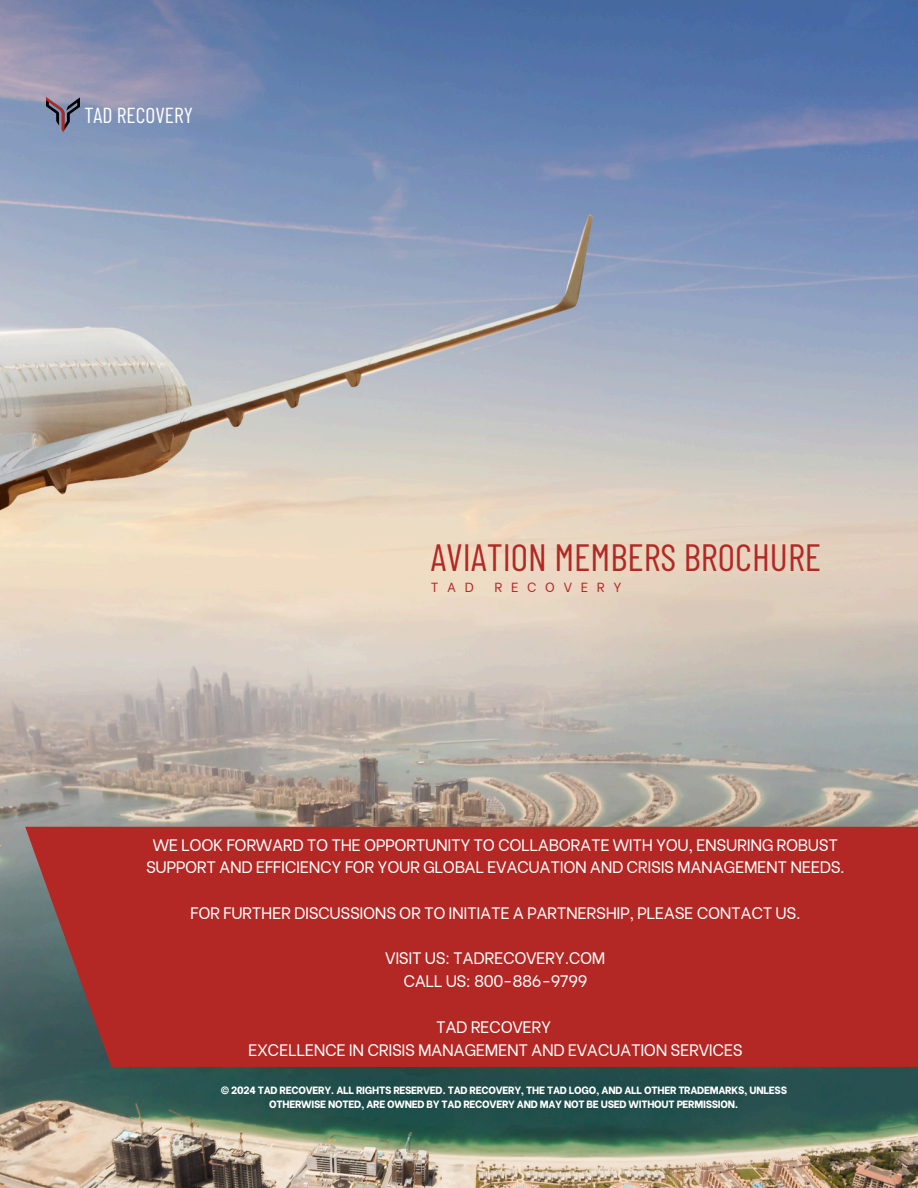
<style>
.page{position:relative;width:918px;height:1188px;background:#fff}
.page>*{position:absolute;margin:0;border:0;box-sizing:border-box;transform-origin:0 0}
.t1{font:37.95px "Barlow Condensed";color:#b32825}
.t2{font:21.75px "Barlow Condensed";color:#fff}
.t3{font:16.5px/22.8px "Be Vietnam";letter-spacing:-.025em;color:#fff;text-align:center}
.t4{font:13.2px "Be Vietnam";letter-spacing:.66em;color:#b32825}
.t5{font:800 10.5px/14px "Be Vietnam";letter-spacing:-.025em;color:#fff;text-align:center}
</style>
<div class="page">
<img style="left:0;top:0;width:918px;height:1188px">
<div style="left:25px;top:827px;width:893px;height:240px;background:#b32825"></div>
<img style="left:46px;top:97px;width:33px;height:34px">
<p class="t2" style="left:84px;top:101px;width:110px">TAD RECOVERY</p>
<p class="t1" style="left:431px;top:533px;width:392px">AVIATION MEMBERS BROCHURE</p>
<h1 class="t4" style="left:431px;top:577px;width:45px">TAD</h1>
<h1 class="t4" style="left:494px;top:577px;width:129px">RECOVERY</h1>
<h4 class="t3" style="left:146px;top:832px;width:700px">WE LOOK FORWARD TO THE OPPORTUNITY TO COLLABORATE WITH YOU, ENSURING ROBUST<br>SUPPORT AND EFFICIENCY FOR YOUR GLOBAL EVACUATION AND CRISIS MANAGEMENT NEEDS.</h4>
<h3 class="t3" style="left:190px;top:900px;width:612px">FOR FURTHER DISCUSSIONS OR TO INITIATE A PARTNERSHIP, PLEASE CONTACT US.</h3>
<h3 class="t3" style="left:385px;top:945px;width:222px">VISIT US: TADRECOVERY.COM<br>CALL US: 800-886-9799</h3>
<h3 class="t3" style="left:248px;top:1014px;width:496px">TAD RECOVERY<br>EXCELLENCE IN CRISIS MANAGEMENT AND EVACUATION SERVICES</h3>
<h2 class="t5" style="left:221px;top:1082px;width:568px">© 2024 TAD RECOVERY. ALL RIGHTS RESERVED. TAD RECOVERY, THE TAD LOGO, AND ALL OTHER TRADEMARKS, UNLESS<br>OTHERWISE NOTED, ARE OWNED BY TAD RECOVERY AND MAY NOT BE USED WITHOUT PERMISSION.</h2>
</div>
